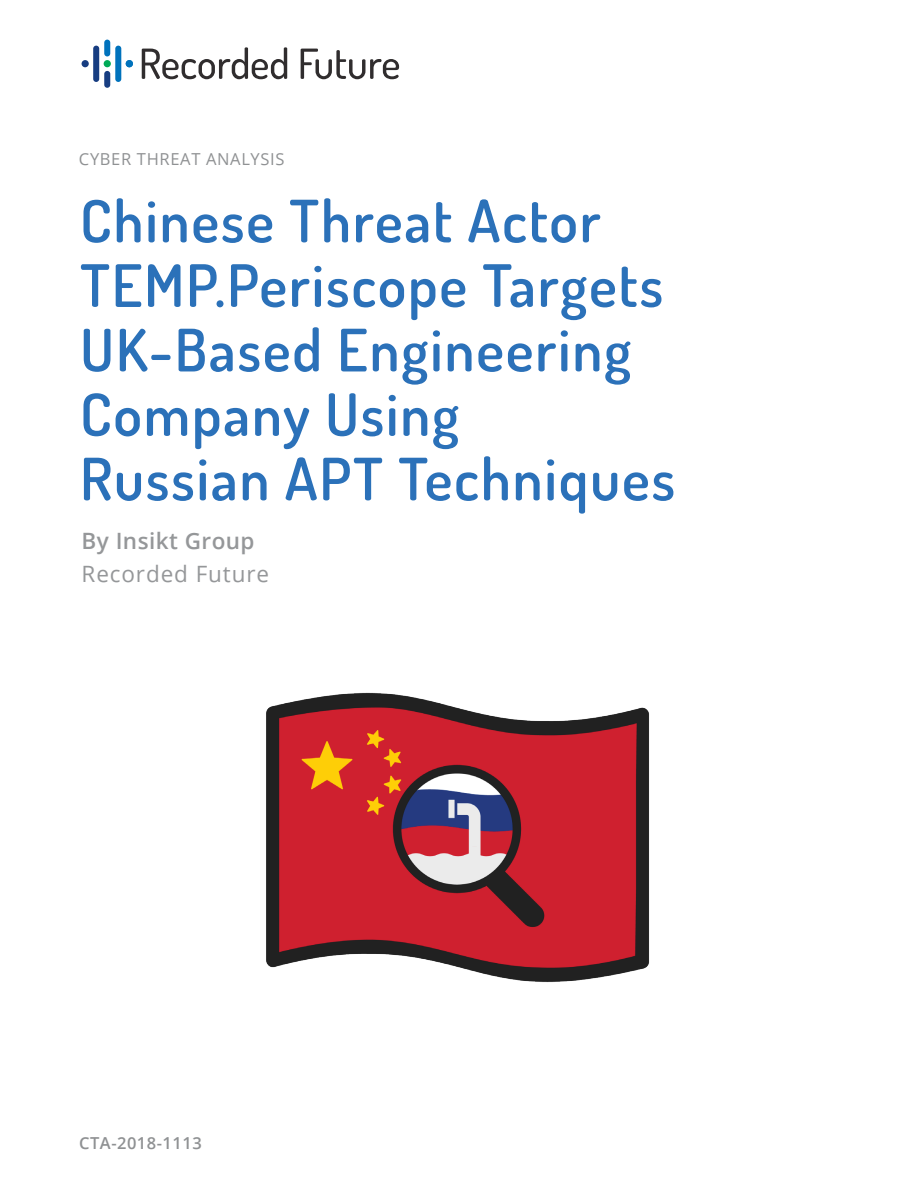
<style>
.page{position:relative;width:918px;height:1188px;background:#fff}
.page>*{position:absolute;margin:0;border:0;box-sizing:border-box;transform-origin:0 0}
.t1{font:600 58.5px/64.5px "Dosis";letter-spacing:.03em;color:#2b71b9}
.t2{font:22.5px "Open Sans";letter-spacing:.04em;color:#959799}
.t3{font:600 22.5px "Open Sans";letter-spacing:.02em;color:#959799}
.t4{font:16.5px "Open Sans";letter-spacing:.04em;color:#8f9193}
.t5{font:600 16.5px "Open Sans";letter-spacing:.03em;color:#8f9193}
</style>
<div class="page">
<svg style="left:301px;top:49px;width:98px;height:30px"></svg>
<svg style="left:142px;top:47px;width:145px;height:32px"></svg>
<div style="left:104px;top:60px;width:7px;height:7px;background:#00aa56;border-radius:50%"></div>
<div style="left:126px;top:60px;width:7px;height:7px;background:#0072bc;border-radius:50%"></div>
<div style="left:82px;top:60px;width:7px;height:7px;background:#173d81;border-radius:50%"></div>
<div style="left:104px;top:71px;width:6px;height:17px;background:#173d81;border-radius:3px"></div>
<div style="left:115px;top:46px;width:6px;height:36px;background:#0072bc;border-radius:3px"></div>
<div style="left:93px;top:46px;width:6px;height:36px;background:#173d81;border-radius:3px"></div>
<div style="left:104px;top:40px;width:6px;height:16px;background:#0072bc;border-radius:3px"></div>
<img style="left:266px;top:692px;width:384px;height:291px">
<p class="t4" style="left:79px;top:147px;width:207px">CYBER THREAT ANALYSIS</p>
<p class="t1" style="left:80px;top:187px;width:597px">Chinese Threat Actor<br>TEMP.Periscope Targets<br>UK-Based Engineering<br>Company Using<br>Russian APT Techniques</p>
<p class="t3" style="left:82px;top:525px;width:175px">By Insikt Group</p>
<p class="t2" style="left:82px;top:558px;width:189px">Recorded Future</p>
<p class="t5" style="left:79px;top:1132px;width:124px">CTA-2018-1113</p>
</div>
